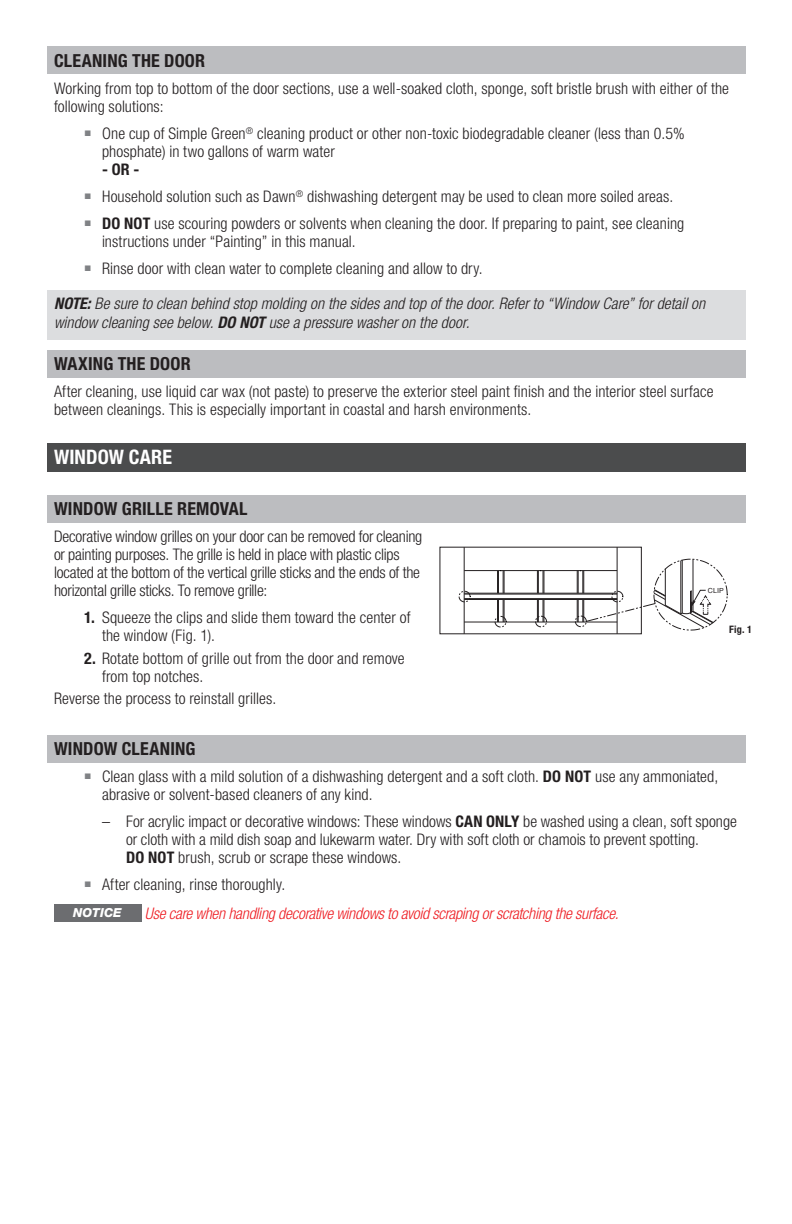
<style>
.page{position:relative;width:792px;height:1224px;background:#fff}
.page>*{position:absolute;margin:0;border:0;box-sizing:border-box;transform-origin:0 0}
.t1{font:700 condensed 20px "Helvetica Neue LT Std";letter-spacing:.005em;color:#fff}
.t2{font:700 condensed 18px "Helvetica Neue LT Std";letter-spacing:.01em;color:#231f20}
.t3{font:300 condensed 16px/18px "Helvetica Neue LT Std";letter-spacing:.005em;color:#231f20}
.t4{font:italic 300 condensed 16px/19.2px "Helvetica Neue LT Std";letter-spacing:.005em;color:#231f20}
.t5{font:italic 300 condensed 16px "Helvetica Neue LT Std";letter-spacing:-.015em;color:#ee1d23}
.t6{font:700 condensed 16px "Helvetica Neue LT Std";color:#231f20}
.t7{font:italic 800 12.4px "Helvetica Neue LT Std";color:#fff}
.t8{font:700 condensed 10.2px "Helvetica Neue LT Std";color:#231f20}
.t9{font:7px "Helvetica";color:#231f20}
.s1{font-weight:700}
</style>
<div class="page">
<div style="left:47px;top:47px;width:698px;height:27px;background:#bcbdc0"></div>
<div style="left:47px;top:291px;width:698px;height:49px;background:#dcdddf"></div>
<div style="left:47px;top:350px;width:698px;height:28px;background:#bcbdc0"></div>
<div style="left:47px;top:443px;width:698px;height:29px;background:#4b4c4d"></div>
<div style="left:47px;top:495px;width:698px;height:28px;background:#bcbdc0"></div>
<div style="left:47px;top:735px;width:698px;height:27px;background:#bcbdc0"></div>
<div style="left:54px;top:904px;width:87px;height:17px;background:#6c6d70"></div>
<hr style="left:464px;top:570px;width:153px;height:1px;background:#231f20">
<hr style="left:464px;top:547px;width:1px;height:87px;background:#231f20">
<hr style="left:617px;top:547px;width:1px;height:87px;background:#231f20">
<hr style="left:464px;top:622px;width:153px;height:1px;background:#231f20">
<hr style="left:464px;top:593px;width:153px;height:1px;background:#231f20">
<hr style="left:464px;top:599px;width:153px;height:1px;background:#231f20">
<hr style="left:464px;top:598px;width:153px;height:1px;background:#231f20">
<hr style="left:464px;top:594px;width:153px;height:1px;background:#231f20">
<svg style="left:497px;top:571px;width:8px;height:22px"></svg>
<svg style="left:537px;top:571px;width:8px;height:22px"></svg>
<svg style="left:458px;top:584px;width:13px;height:19px"></svg>
<svg style="left:494px;top:600px;width:13px;height:28px"></svg>
<svg style="left:535px;top:600px;width:12px;height:28px"></svg>
<svg style="left:575px;top:559px;width:153px;height:72px"></svg>
<div style="left:723px;top:620px;width:35px;height:20px;background:#fff"></div>
<p class="t2" style="left:54px;top:50px;width:153px">CLEANING THE DOOR</p>
<p class="t3" style="left:54px;top:79px;width:677px">Working from top to bottom of the door sections, use a well-soaked cloth, sponge, soft bristle brush with either of the following solutions:</p>
<p class="t3" style="left:102px;top:124px;width:584px;text-indent:-17px"><sup>■</sup> One cup of Simple Green<sup>®</sup> cleaning product or other non-toxic biodegradable cleaner (less than 0.5% phosphate) in two gallons of warm water</p>
<p class="t6" style="left:102px;top:159px;width:39px">- OR -</p>
<p class="t3" style="left:85px;top:187px;width:590px"><sup>■</sup> Household solution such as Dawn<sup>®</sup> dishwashing detergent may be used to clean more soiled areas.</p>
<p class="t3" style="left:102px;top:214px;width:584px;text-indent:-17px"><sup>■</sup> <span class="s1">DO NOT</span> use scouring powders or solvents when cleaning the door. If preparing to paint, see cleaning instructions under “Painting” in this manual.</p>
<p class="t3" style="left:85px;top:259px;width:399px"><sup>■</sup> Rinse door with clean water to complete cleaning and allow to dry.</p>
<p class="t4" style="left:54px;top:294px;width:653px"><span class="s1">NOTE:</span> Be sure to clean behind stop molding on the sides and top of the door. Refer to “Window Care” for detail on window cleaning see below. <span class="s1">DO NOT</span> use a pressure washer on the door.</p>
<p class="t2" style="left:54px;top:353px;width:138px">WAXING THE DOOR</p>
<p class="t3" style="left:54px;top:383px;width:661px">After cleaning, use liquid car wax (not paste) to preserve the exterior steel paint finish and the interior steel surface between cleanings. This is especially important in coastal and harsh environments.</p>
<p class="t1" style="left:54px;top:445px;width:120px">WINDOW CARE</p>
<p class="t2" style="left:54px;top:498px;width:195px">WINDOW GRILLE REMOVAL</p>
<p class="t3" style="left:54px;top:528px;width:370px">Decorative window grilles on your door can be removed for cleaning or painting purposes. The grille is held in place with plastic clips located at the bottom of the vertical grille sticks and the ends of the horizontal grille sticks. To remove grille:</p>
<p class="t3" style="left:102px;top:609px;width:310px;text-indent:-18px"><span class="s1">1.</span> Squeeze the clips and slide them toward the center of the window (Fig. 1).</p>
<p class="t3" style="left:102px;top:649px;width:304px;text-indent:-18px"><span class="s1">2.</span> Rotate bottom of grille out from the door and remove from top notches.</p>
<p class="t3" style="left:54px;top:689px;width:224px">Reverse the process to reinstall grilles.</p>
<p class="t2" style="left:54px;top:738px;width:143px">WINDOW CLEANING</p>
<p class="t3" style="left:102px;top:767px;width:618px;text-indent:-17px"><sup>■</sup> Clean glass with a mild solution of a dishwashing detergent and a soft cloth. <span class="s1">DO NOT</span> use any ammoniated, abrasive or solvent-based cleaners of any kind.</p>
<p class="t3" style="left:126px;top:812px;width:612px;text-indent:-24px">– For acrylic impact or decorative windows: These windows <span class="s1">CAN ONLY</span> be washed using a clean, soft sponge or cloth with a mild dish soap and lukewarm water. Dry with soft cloth or chamois to prevent spotting.<br><span class="s1">DO NOT</span> brush, scrub or scrape these windows.</p>
<p class="t3" style="left:85px;top:875px;width:202px"><sup>■</sup> After cleaning, rinse thoroughly.</p>
<p class="t7" style="left:73px;top:905px;width:50px">NOTICE</p>
<p class="t5" style="left:145px;top:905px;width:475px">Use care when handling decorative windows to avoid scraping or scratching the surface.</p>
<p class="t9" style="left:708px;top:585px;width:17px">CLIP</p>
<p class="t8" style="left:729px;top:623px;width:24px">Fig. 1</p>
</div>
